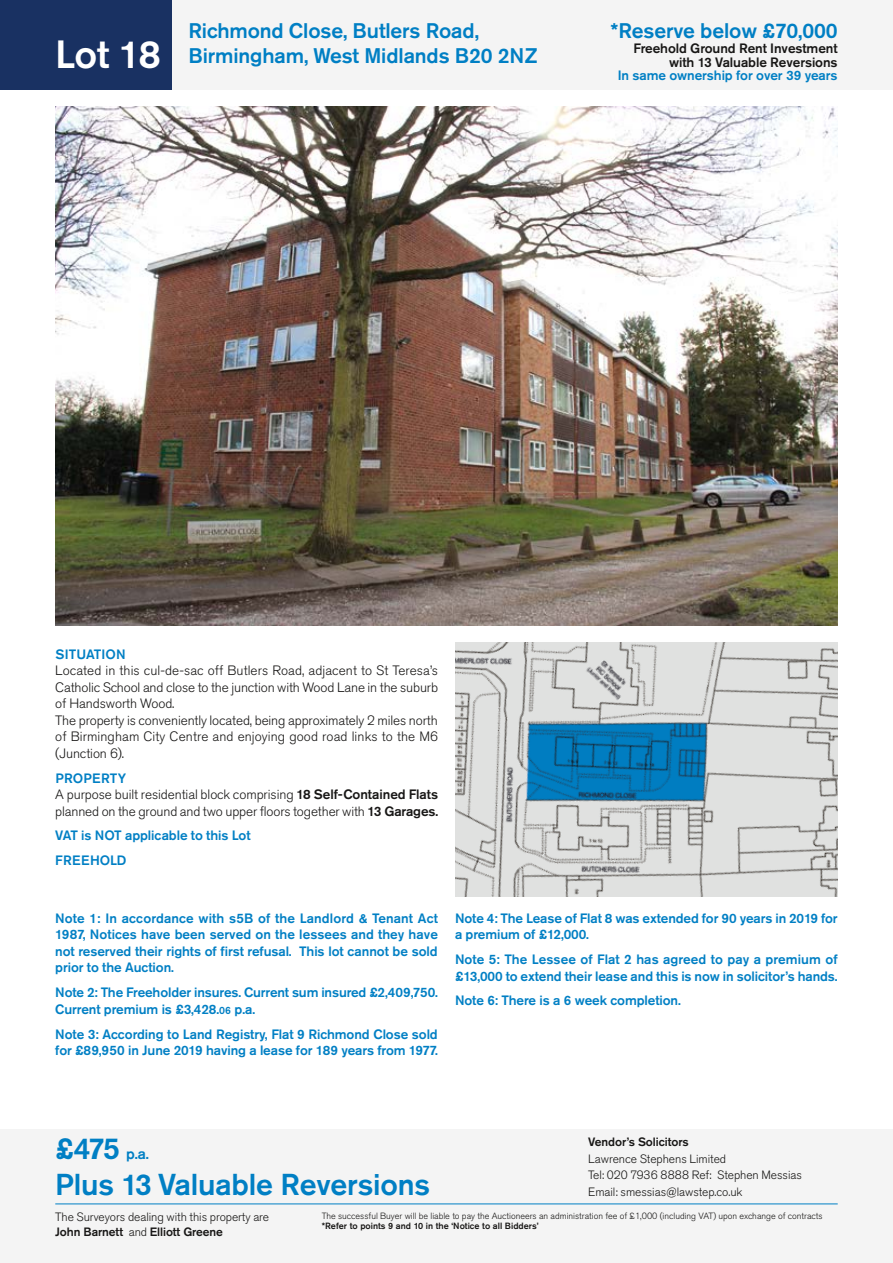
<style>
.page{position:relative;width:893px;height:1263px;background:#fff}
.page>*{position:absolute;margin:0;border:0;box-sizing:border-box;transform-origin:0 0}
.t1{font:500 39px "Akzidenz Grotesk Pro";color:#fff}
.t2{font:500 30px/36px "Akzidenz Grotesk Pro";letter-spacing:-.005em;color:#007fc4}
.t3{font:500 21px/25.2px "Akzidenz Grotesk Pro";letter-spacing:-.005em;color:#007fc4}
.t4{font:500 13.5px/16.5px "Akzidenz Grotesk Pro";letter-spacing:-.005em;color:#007fc4}
.t5{font:300 13.5px/16.5px "Akzidenz Grotesk Pro";letter-spacing:-.01em;color:#181716}
.t6{font:500 13.5px/13.5px "Akzidenz Grotesk Pro";letter-spacing:-.005em;color:#181716;text-align:right}
.t7{font:300 12px/16.5px "Akzidenz Grotesk Pro";letter-spacing:-.005em;color:#181716}
.t8{font:500 12px "Akzidenz Grotesk Pro";letter-spacing:-.005em;color:#181716}
.t9{font:300 9px "Akzidenz Grotesk Pro";color:#181716}
.t10{font:500 9px "Akzidenz Grotesk Pro";color:#181716}
.s1{font-weight:500;color:#007fc4}
.s2{font-weight:500}
.s3{font-size:10.5px}
.s4{font-size:15px}
</style>
<div class="page">
<div style="left:0;top:0;width:893px;height:89px;background:#f4f4f4"></div>
<div style="left:0;top:1129px;width:893px;height:134px;background:#f4f4f4"></div>
<div style="left:0;top:0;width:171px;height:89px;background:#193162"></div>
<hr style="left:55px;top:1203px;width:783px;height:1px;background:#007fc4">
<img style="left:55px;top:106px;width:783px;height:520px">
<img style="left:455px;top:642px;width:383px;height:255px">
<h1 class="t1" style="left:55px;top:29px;width:107px">Lot 18</h1>
<h3 class="t3" style="left:189px;top:18px;width:350px">Richmond Close, Butlers Road,<br>Birmingham, West Midlands B20 2NZ</h3>
<h3 class="t3" style="left:611px;top:18px;width:228px">*Reserve below £70,000</h3>
<p class="t6" style="left:633px;top:42px;width:206px">Freehold Ground Rent Investment with 13 Valuable Reversions</p>
<p class="t4" style="left:618px;top:67px;width:221px">In same ownership for over 39 years</p>
<p class="t4" style="left:55px;top:646px;width:72px">SITUATION</p>
<p class="t5" style="left:55px;top:662px;width:384px">Located in this cul-de-sac off Butlers Road, adjacent to St Teresa’s Catholic School and close to the junction with Wood Lane in the suburb of Handsworth Wood.<br>The property is conveniently located, being approximately 2 miles north of Birmingham City Centre and enjoying good road links to the M6 (Junction 6).</p>
<p class="t5" style="left:55px;top:770px;width:384px"><span class="s1">PROPERTY<br></span>A purpose built residential block comprising <span class="s2">18 Self-Contained Flats </span>planned on the ground and two upper floors together with <span class="s2">13 Garages.</span></p>
<p class="t4" style="left:55px;top:823px;width:197px;line-height:24.8px">VAT is NOT applicable to this Lot<br>FREEHOLD</p>
<p class="t4" style="left:55px;top:910px;width:384px;text-align:justify">Note 1: In accordance with s5B of the Landlord &amp; Tenant Act 1987, Notices have been served on the lessees and they have not reserved their rights of first refusal. This lot cannot be sold prior to the Auction.</p>
<p class="t4" style="left:55px;top:984px;width:384px">Note 2: The Freeholder insures. Current sum insured £2,409,750.<br>Current premium is £3,428.<span class="s3">06</span> p.a.</p>
<p class="t4" style="left:55px;top:1025px;width:384px">Note 3: According to Land Registry, Flat 9 Richmond Close sold for £89,950 in June 2019 having a lease for 189 years from 1977.</p>
<p class="t4" style="left:455px;top:910px;width:384px">Note 4: The Lease of Flat 8 was extended for 90 years in 2019 for a premium of £12,000.</p>
<p class="t4" style="left:455px;top:951px;width:384px">Note 5: The Lessee of Flat 2 has agreed to pay a premium of £13,000 to extend their lease and this is now in solicitor’s hands.</p>
<p class="t4" style="left:455px;top:992px;width:227px">Note 6: There is a 6 week completion.</p>
<h2 class="t2" style="left:55px;top:1130px;width:376px">£475 <span class="s4">p.a.<br></span>Plus 13 Valuable Reversions</h2>
<p class="t8" style="left:588px;top:1134px;width:102px">Vendor’s Solicitors</p>
<p class="t7" style="left:588px;top:1150px;width:215px">Lawrence Stephens Limited<br>Tel: 020 7936 8888 Ref: Stephen Messias<br>Email: smessias@lawstep.co.uk</p>
<p class="t7" style="left:55px;top:1209px;width:215px;line-height:15px">The Surveyors dealing with this property are<br><span class="s2">John Barnett</span> and <span class="s2">Elliott Greene</span></p>
<p class="t9" style="left:322px;top:1209px;width:502px">The successful Buyer will be liable to pay the Auctioneers an administration fee of £1,000 (including VAT) upon exchange of contracts</p>
<p class="t10" style="left:322px;top:1220px;width:218px">*Refer to points 9 and 10 in the ‘Notice to all Bidders’</p>
</div>
